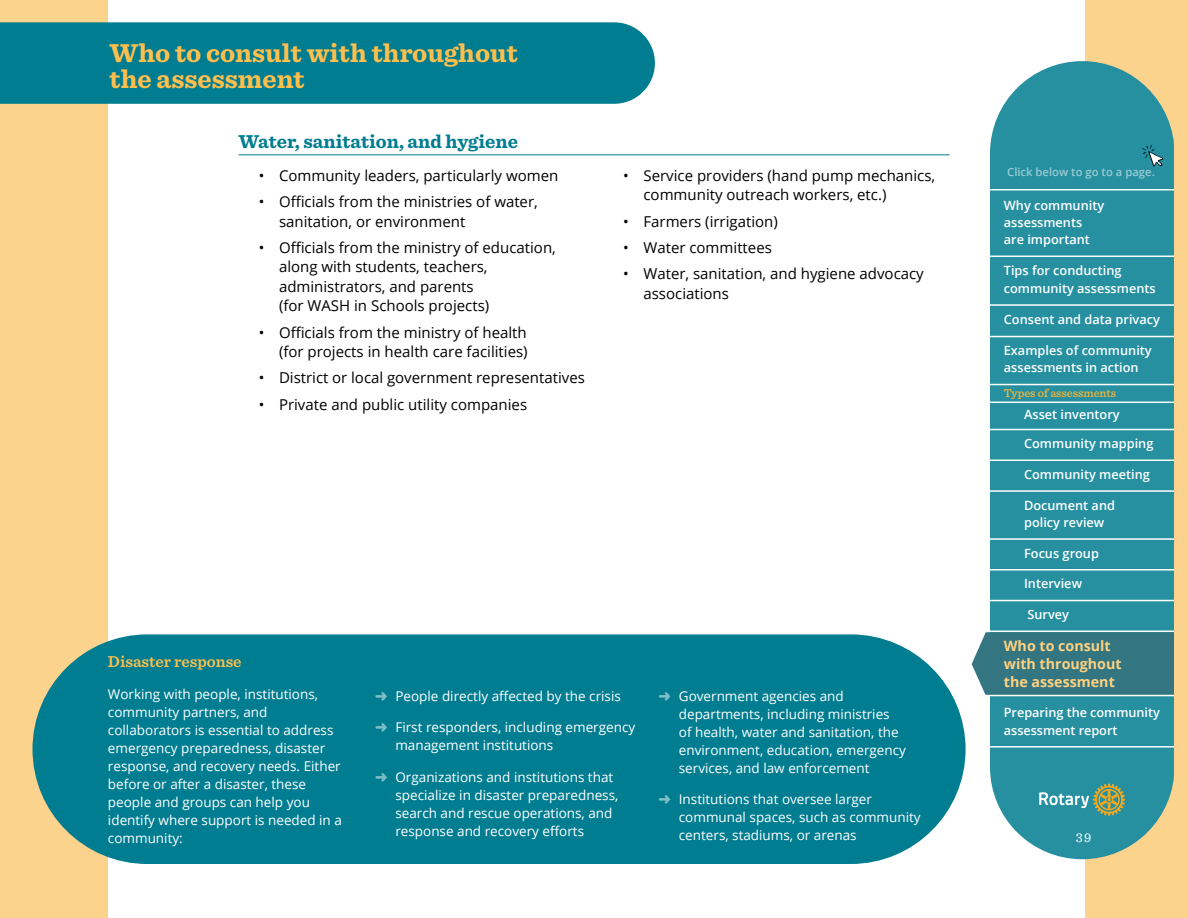
<style>
.page{position:relative;width:1188px;height:918px;background:#fff}
.page>*{position:absolute;margin:0;border:0;box-sizing:border-box;transform-origin:0 0}
.t1{font:700 27px/25.5px "Sentinel";color:#ffbf4d}
.t2{font:700 19.5px "Sentinel";color:#007d90}
.t3{font:600 16.5px "Sentinel";color:#ffbf4d}
.t4{font:15px/19.5px "Open Sans";color:#000}
.t5{font:700 14.25px/18px "Open Sans";color:#ffd180}
.t6{font:13.5px/18px "Open Sans";color:#fff}
.t7{font:13.5px "Sentinel";color:#fff}
.t8{font:600 12.75px/17.2px "Open Sans";color:#fff}
.t9{font:500 12px "Sentinel";color:#ffb633}
.t10{font:600 11.25px "Open Sans";color:#99cbd3}
.s1{color:#80bec7}
</style>
<div class="page">
<div style="left:1085px;top:0;width:103px;height:918px;background:#fbd38d"></div>
<div style="left:990px;top:61px;width:184px;height:798px;background:#2690a1;border-radius:92px"></div>
<hr style="left:977px;top:256px;width:211px;height:1px;background:#fff">
<hr style="left:977px;top:304px;width:211px;height:2px;background:#fff">
<hr style="left:977px;top:336px;width:211px;height:1px;background:#fff">
<hr style="left:977px;top:384px;width:211px;height:1px;background:#fff">
<hr style="left:977px;top:402px;width:203px;height:1px;background:#fff">
<hr style="left:977px;top:429px;width:211px;height:1px;background:#fff">
<hr style="left:977px;top:460px;width:211px;height:1px;background:#fff">
<hr style="left:977px;top:490px;width:211px;height:2px;background:#fff">
<hr style="left:977px;top:538px;width:211px;height:2px;background:#fff">
<hr style="left:977px;top:569px;width:211px;height:2px;background:#fff">
<hr style="left:977px;top:600px;width:211px;height:1px;background:#fff">
<hr style="left:977px;top:631px;width:211px;height:1px;background:#fff">
<div style="left:957px;top:632px;width:230px;height:63px;background:#337681"></div>
<hr style="left:977px;top:695px;width:211px;height:1px;background:#fff">
<hr style="left:977px;top:746px;width:211px;height:2px;background:#fff">
<hr style="left:981px;top:189px;width:197px;height:1px;background:#fff">
<div style="left:1174px;top:0;width:14px;height:918px;background:#fbd38d"></div>
<svg style="left:1142px;top:145px;width:21px;height:22px"></svg>
<div style="left:0;top:0;width:107px;height:918px;background:#fbd38d"></div>
<svg style="left:957px;top:632px;width:30px;height:63px"></svg>
<svg style="left:1039px;top:784px;width:86px;height:32px"></svg>
<div style="left:0;top:22px;width:655px;height:82px;background:#007d90"></div>
<hr style="left:238px;top:155px;width:712px;height:1px;background:#007d90">
<div style="left:33px;top:634px;width:933px;height:230px;background:#007d90;border-radius:115px"></div>
<h1 class="t1" style="left:110px;top:39px;width:410px">Who to consult with throughout the assessment</h1>
<h2 class="t2" style="left:238px;top:126px;width:281px">Water, sanitation, and hygiene</h2>
<p class="t4" style="left:259px;top:165px;width:301px">• Community leaders, particularly women</p>
<p class="t4" style="left:279px;top:192px;width:260px;text-indent:-20px">• Officials from the ministries of water, sanitation, or environment</p>
<p class="t4" style="left:279px;top:237px;width:278px;text-indent:-20px">• Officials from the ministry of education, along with students, teachers, administrators, and parents<br>(for WASH in Schools projects)</p>
<p class="t4" style="left:259px;top:322px;width:270px;text-align:right">• Officials from the ministry of health (for projects in health care facilities)</p>
<p class="t4" style="left:259px;top:368px;width:328px">• District or local government representatives</p>
<p class="t4" style="left:259px;top:394px;width:270px">• Private and public utility companies</p>
<p class="t4" style="left:644px;top:165px;width:293px;text-indent:-20px">• Service providers (hand pump mechanics, community outreach workers, etc.)</p>
<p class="t4" style="left:623px;top:211px;width:156px">• Farmers (irrigation)</p>
<p class="t4" style="left:623px;top:237px;width:150px">• Water committees</p>
<p class="t4" style="left:644px;top:264px;width:282px;text-indent:-20px">• Water, sanitation, and hygiene advocacy associations</p>
<p class="t3" style="left:108px;top:649px;width:135px">Disaster response</p>
<p class="t6" style="left:108px;top:684px;width:235px">Working with people, institutions, community partners, and collaborators is essential to address emergency preparedness, disaster response, and recovery needs. Either before or after a disaster, these people and groups can help you identify where support is needed in a community:</p>
<p class="t6" style="left:375px;top:686px;width:247px"><span class="s1">➜</span> People directly affected by the crisis</p>
<p class="t6" style="left:395px;top:718px;width:241px;text-indent:-20px"><span class="s1">➜</span> First responders, including emergency management institutions</p>
<p class="t6" style="left:395px;top:767px;width:225px;text-indent:-20px"><span class="s1">➜</span> Organizations and institutions that specialize in disaster preparedness, search and rescue operations, and response and recovery efforts</p>
<p class="t6" style="left:679px;top:686px;width:229px;text-indent:-20px"><span class="s1">➜</span> Government agencies and departments, including ministries<br>of health, water and sanitation, the environment, education, emergency services, and law enforcement</p>
<p class="t6" style="left:679px;top:790px;width:243px;text-indent:-20px"><span class="s1">➜</span> Institutions that oversee larger communal spaces, such as community centers, stadiums, or arenas</p>
<p class="t10" style="left:1007px;top:164px;width:149px">Click below to go to a page.</p>
<p class="t8" style="left:1004px;top:196px;width:102px">Why community assessments are important</p>
<p class="t8" style="left:1004px;top:261px;width:153px;line-height:18px">Tips for conducting community assessments</p>
<p class="t8" style="left:1004px;top:311px;width:158px">Consent and data privacy</p>
<p class="t8" style="left:1004px;top:342px;width:149px">Examples of community assessments in action</p>
<p class="t9" style="left:1004px;top:384px;width:114px">Types of assessments</p>
<p class="t8" style="left:1024px;top:405px;width:97px">Asset inventory</p>
<p class="t8" style="left:1024px;top:435px;width:131px">Community mapping</p>
<p class="t8" style="left:1024px;top:465px;width:127px">Community meeting</p>
<p class="t8" style="left:1024px;top:496px;width:92px">Document and policy review</p>
<p class="t8" style="left:1024px;top:544px;width:76px">Focus group</p>
<p class="t8" style="left:1024px;top:575px;width:59px">Interview</p>
<p class="t8" style="left:1027px;top:606px;width:43px">Survey</p>
<p class="t5" style="left:1004px;top:636px;width:119px">Who to consult with throughout the assessment</p>
<p class="t8" style="left:1004px;top:704px;width:158px">Preparing the community assessment report</p>
<p class="t7" style="left:1076px;top:827px;width:17px">39</p>
</div>
